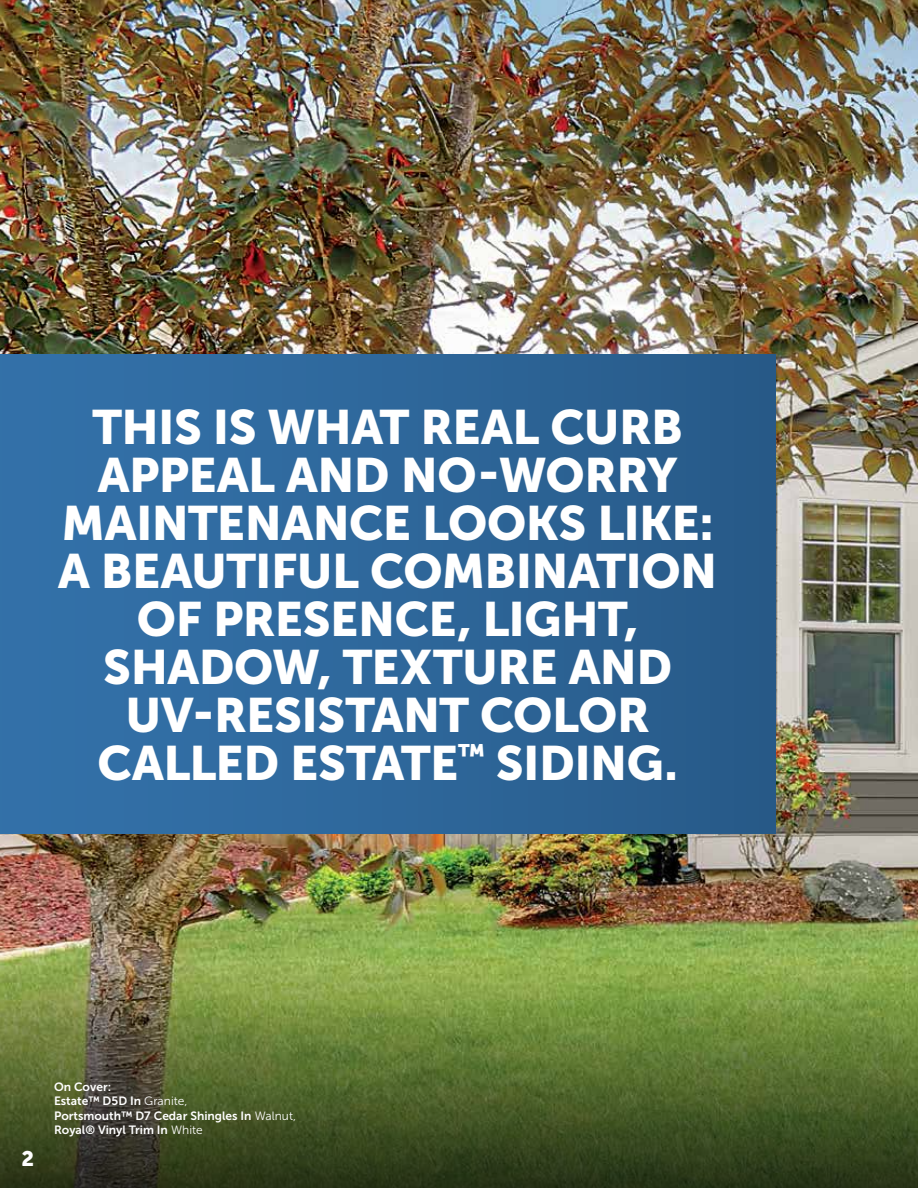
<style>
.page{position:relative;width:918px;height:1188px;background:#fff}
.page>*{position:absolute;margin:0;border:0;box-sizing:border-box;transform-origin:0 0}
.t1{font:48px/48px "Museo Sans 900";letter-spacing:-.01em;color:#fff;text-align:center}
.t2{font:21px "Museo Sans 900";color:#fff}
.t3{font:12px/14.4px "Museo Sans 700";color:#fff}
.s1{font-family:"Museo Sans 300"}
</style>
<div class="page">
<img style="left:0;top:0;width:918px;height:961px">
<svg style="left:0;top:961px;width:918px;height:227px;background:#5a6d32"></svg>
<div style="left:0;top:354px;width:775px;height:480px;background:linear-gradient(to right,#3473ab,#285a89)"></div>
<p class="t1" style="left:58px;top:403px;width:661px">THIS IS WHAT REAL CURB<br>APPEAL AND NO-WORRY<br>MAINTENANCE LOOKS LIKE:<br>A BEAUTIFUL COMBINATION<br>OF PRESENCE, LIGHT,<br>SHADOW, TEXTURE AND<br>UV-RESISTANT COLOR<br>CALLED ESTATE<sup>™</sup> SIDING.</p>
<p class="t2" style="left:22px;top:1147px;width:14px">2</p>
<p class="t3" style="left:54px;top:1079px;width:243px">On Cover:<br>Estate™ D5D In <span class="s1">Granite,<br></span>Portsmouth™ D7 Cedar Shingles In <span class="s1">Walnut,<br></span>Royal® Vinyl Trim In <span class="s1">White</span></p>
</div>
